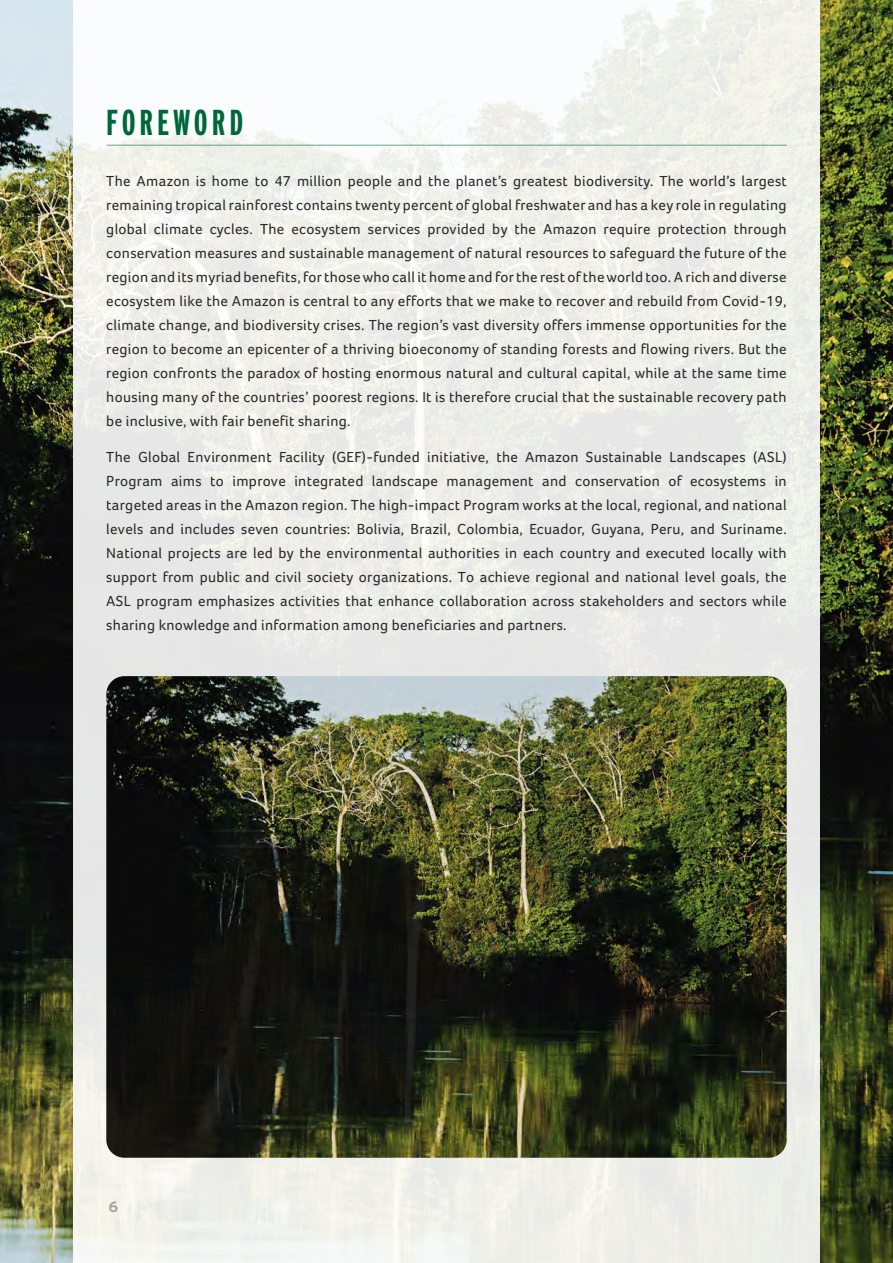
<style>
.page{position:relative;width:893px;height:1263px;background:#fff}
.page>*{position:absolute;margin:0;border:0;box-sizing:border-box;transform-origin:0 0}
.t1{font:700 extra-condensed 36px "Interstate";letter-spacing:.11em;color:#00673a}
.t2{font:15px/24px "Foco";letter-spacing:.02em;color:#292929;text-align:justify}
.t3{font:700 15px "Interstate";color:#aaa}
</style>
<div class="page">
<img style="left:0;top:0;width:893px;height:1263px">
<img style="left:106px;top:676px;width:681px;height:482px">
<hr style="left:106px;top:145px;width:681px;height:1px;background:#00673a">
<h1 class="t1" style="left:106px;top:103px;width:138px">FOREWORD</h1>
<p class="t2" style="left:106px;top:169px;width:682px">The Amazon is home to 47 million people and the planet’s greatest biodiversity. The world’s largest remaining tropical rainforest contains twenty percent of global freshwater and has a key role in regulating global climate cycles. The ecosystem services provided by the Amazon require protection through conservation measures and sustainable management of natural resources to safeguard the future of the region and its myriad benefits, for those who call it home and for the rest of the world too. A rich and diverse ecosystem like the Amazon is central to any efforts that we make to recover and rebuild from Covid-19, climate change, and biodiversity crises. The region’s vast diversity offers immense opportunities for the region to become an epicenter of a thriving bioeconomy of standing forests and flowing rivers. But the region confronts the paradox of hosting enormous natural and cultural capital, while at the same time housing many of the countries’ poorest regions. It is therefore crucial that the sustainable recovery path be inclusive, with fair benefit sharing.</p>
<p class="t2" style="left:106px;top:445px;width:682px">The Global Environment Facility (GEF)-funded initiative, the Amazon Sustainable Landscapes (ASL)<br>Program aims to improve integrated landscape management and conservation of ecosystems in targeted areas in the Amazon region. The high-impact Program works at the local, regional, and national levels and includes seven countries: Bolivia, Brazil, Colombia, Ecuador, Guyana, Peru, and Suriname.<br>National projects are led by the environmental authorities in each country and executed locally with support from public and civil society organizations. To achieve regional and national level goals, the ASL program emphasizes activities that enhance collaboration across stakeholders and sectors while sharing knowledge and information among beneficiaries and partners.</p>
<p class="t3" style="left:108px;top:1198px;width:11px">6</p>
</div>
